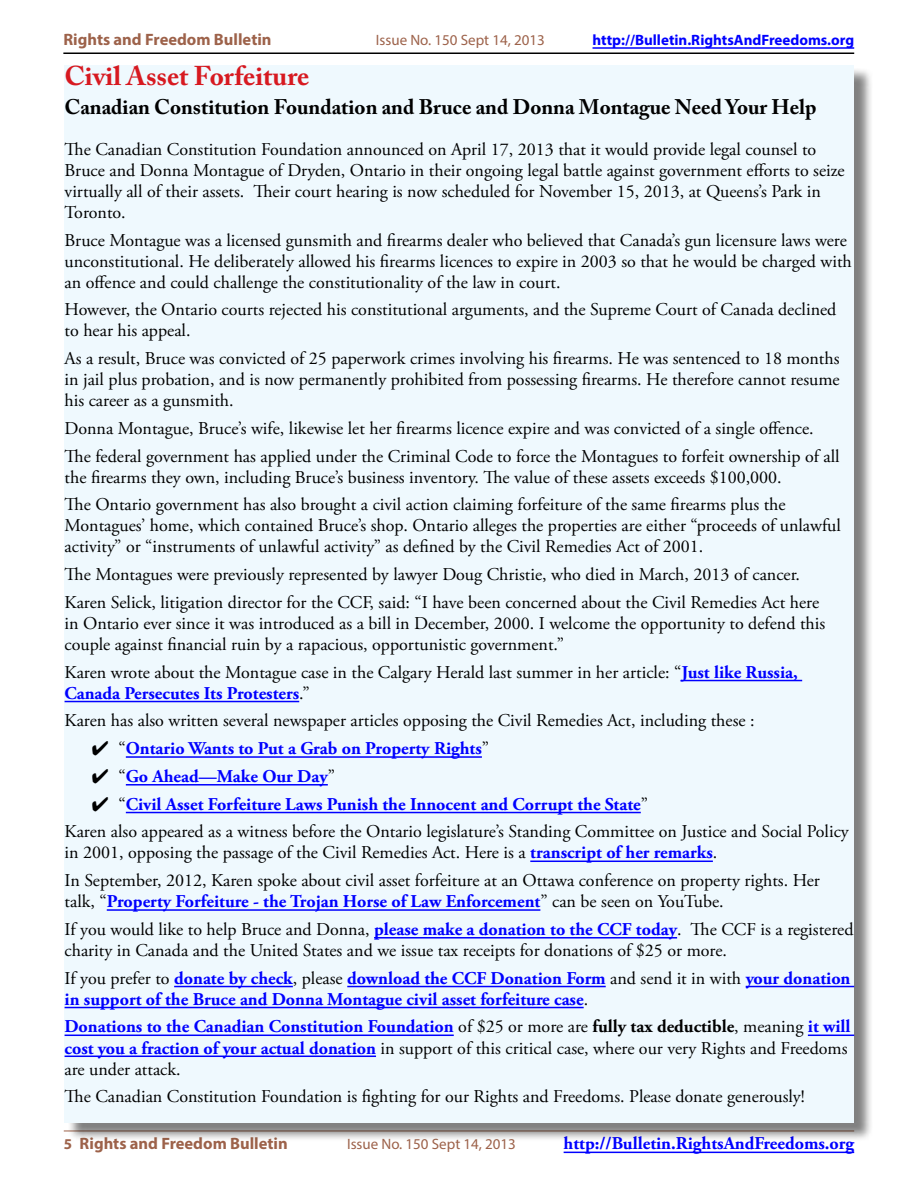
<style>
.page{position:relative;width:918px;height:1188px;background:#fff}
.page>*{position:absolute;margin:0;border:0;box-sizing:border-box;transform-origin:0 0}
.t1{font:700 27px "Adobe Caslon Pro";color:#d71920}
.t2{font:700 21px "Adobe Caslon Pro";color:#000}
.t3{font:18px/21px "Adobe Garamond Pro";color:#000}
.t4{font:700 18px/27.8px "Adobe Garamond Pro";color:#00f}
.t5{font:700 16.5px "Myriad Pro";color:#9d624a}
.t6{font:15px "Myriad Pro";color:#9d624a}
.t7{font:700 15px "Myriad Pro";color:#00f}
.s1{font-weight:700;color:#00f}
.s2{font-weight:400;color:#000}
.s3{color:#000}
.s4{font-size:15px}
</style>
<div class="page">
<hr style="left:63px;top:52px;width:791px;height:2px;background:#000">
<hr style="left:593px;top:47px;width:261px;height:2px;background:#00f">
<hr style="left:64px;top:1131px;width:790px;height:1px;background:#9d624a">
<hr style="left:564px;top:1152px;width:290px;height:1px;background:#00f">
<div style="left:67px;top:68px;width:806px;height:1074px;background:#000;opacity:.5"></div>
<div style="left:65px;top:65px;width:789px;height:1057px;background:#eff9fe"></div>
<hr style="left:681px;top:680px;width:121px;height:1px;background:#00f">
<hr style="left:65px;top:701px;width:234px;height:1px;background:#00f">
<hr style="left:126px;top:756px;width:356px;height:2px;background:#00f">
<hr style="left:126px;top:784px;width:202px;height:2px;background:#00f">
<hr style="left:126px;top:812px;width:515px;height:1px;background:#00f">
<hr style="left:530px;top:861px;width:183px;height:1px;background:#00f">
<hr style="left:107px;top:909px;width:433px;height:2px;background:#00f">
<hr style="left:374px;top:937px;width:303px;height:2px;background:#00f">
<hr style="left:174px;top:986px;width:119px;height:1px;background:#00f">
<hr style="left:347px;top:986px;width:259px;height:1px;background:#00f">
<hr style="left:746px;top:986px;width:108px;height:1px;background:#00f">
<hr style="left:65px;top:1007px;width:519px;height:1px;background:#00f">
<hr style="left:65px;top:1035px;width:389px;height:1px;background:#00f">
<hr style="left:808px;top:1035px;width:46px;height:1px;background:#00f">
<hr style="left:65px;top:1056px;width:311px;height:1px;background:#00f">
<p class="t5" style="left:63px;top:29px;width:210px">Rights and Freedom Bulletin</p>
<p class="t6" style="left:376px;top:31px;width:170px">Issue No. 150 Sept 14, 2013</p>
<p class="t7" style="left:593px;top:30px;width:263px">http://Bulletin.RightsAndFreedoms.org</p>
<h1 class="t1" style="left:65px;top:60px;width:246px">Civil Asset Forfeiture</h1>
<p class="t2" style="left:65px;top:94px;width:754px">Canadian Constitution Foundation and Bruce and Donna Montague Need Your Help</p>
<p class="t3" style="left:65px;top:139px;width:782px">The Canadian Constitution Foundation announced on April 17, 2013 that it would provide legal counsel to Bruce and Donna Montague of Dryden, Ontario in their ongoing legal battle against government efforts to seize virtually all of their assets. Their court hearing is now scheduled for November 15, 2013, at Queens’s Park in Toronto.</p>
<p class="t3" style="left:65px;top:230px;width:789px">Bruce Montague was a licensed gunsmith and firearms dealer who believed that Canada’s gun licensure laws were unconstitutional. He deliberately allowed his firearms licences to expire in 2003 so that he would be charged with an offence and could challenge the constitutionality of the law in court.</p>
<p class="t3" style="left:65px;top:300px;width:773px">However, the Ontario courts rejected his constitutional arguments, and the Supreme Court of Canada declined to hear his appeal.</p>
<p class="t3" style="left:65px;top:349px;width:777px;text-align:justify">As a result, Bruce was convicted of 25 paperwork crimes involving his firearms. He was sentenced to 18 months in jail plus probation, and is now permanently prohibited from possessing firearms. He therefore cannot resume his career as a gunsmith.</p>
<p class="t3" style="left:65px;top:415px;width:777px;line-height:27.8px">Donna Montague, Bruce’s wife, likewise let her firearms licence expire and was convicted of a single offence.<br>The federal government has applied under the Criminal Code to force the Montagues to forfeit ownership of all</p>
<p class="t3" style="left:65px;top:464px;width:723px;line-height:27.8px">the firearms they own, including Bruce’s business inventory. The value of these assets exceeds $100,000.<br>The Ontario government has also brought a civil action claiming forfeiture of the same firearms plus the</p>
<p class="t3" style="left:65px;top:516px;width:778px">Montagues’ home, which contained Bruce’s shop. Ontario alleges the properties are either “proceeds of unlawful activity” or “instruments of unlawful activity” as defined by the Civil Remedies Act of 2001.</p>
<p class="t3" style="left:65px;top:561px;width:756px;line-height:27.8px">The Montagues were previously represented by lawyer Doug Christie, who died in March, 2013 of cancer.<br>Karen Selick, litigation director for the CCF, said: “I have been concerned about the Civil Remedies Act here</p>
<p class="t3" style="left:65px;top:613px;width:762px">in Ontario ever since it was introduced as a bill in December, 2000. I welcome the opportunity to defend this couple against financial ruin by a rapacious, opportunistic government.”</p>
<p class="t3" style="left:65px;top:662px;width:735px">Karen wrote about the Montague case in the Calgary Herald last summer in her article: “<span class="s1">Just like Russia,<br>Canada Persecutes Its Protesters</span>.”</p>
<p class="t3" style="left:65px;top:711px;width:692px">Karen has also written several newspaper articles opposing the Civil Remedies Act, including these :</p>
<p class="t4" style="left:119px;top:735px;width:372px"><span class="s2">“</span>Ontario Wants to Put a Grab on Property Rights<span class="s2">”</span></p>
<p class="t4" style="left:119px;top:763px;width:218px"><span class="s2">“</span>Go Ahead—Make Our Day<span class="s2">”</span></p>
<p class="t4" style="left:119px;top:790px;width:531px"><span class="s2">“</span>Civil Asset Forfeiture Laws Punish the Innocent and Corrupt the State<span class="s2">”</span></p>
<p class="t3" style="left:65px;top:822px;width:786px">Karen also appeared as a witness before the Ontario legislature’s Standing Committee on Justice and Social Policy</p>
<p class="t3" style="left:65px;top:840px;width:757px;line-height:27.8px">in 2001, opposing the passage of the Civil Remedies Act. Here is a <span class="s1">transcript of her remarks</span>.<br>In September, 2012, Karen spoke about civil asset forfeiture at an Ottawa conference on property rights. Her</p>
<p class="t4" style="left:65px;top:888px;width:790px"><span class="s2">talk, “</span>Property Forfeiture - the Trojan Horse of Law Enforcement<span class="s2">” can be seen on YouTube.<br>If you would like to help Bruce and Donna,</span> please make a donation to the CCF today<span class="s2">. The CCF is a registered</span></p>
<p class="t3" style="left:65px;top:937px;width:787px;line-height:27.8px">charity in Canada and the United States and we issue tax receipts for donations of $25 or more.<br>If you prefer to <span class="s1">donate by check</span>, please <span class="s1">download the CCF Donation Form</span> and send it in with <span class="s1">your donation</span></p>
<p class="t4" style="left:65px;top:985px;width:788px">in support of the Bruce and Donna Montague civil asset forfeiture case<span class="s2">.<br></span>Donations to the Canadian Constitution Foundation <span class="s2">of $25 or more are</span> <span class="s3">fully tax deductible</span><span class="s2">, meaning</span> it will</p>
<p class="t3" style="left:65px;top:1038px;width:785px"><span class="s1">cost you a fraction of your actual donation</span> in support of this critical case, where our very Rights and Freedoms are under attack.</p>
<p class="t3" style="left:65px;top:1087px;width:742px">The Canadian Constitution Foundation is fighting for our Rights and Freedoms. Please donate generously!</p>
<p class="t5" style="left:64px;top:1133px;width:226px"><span class="s4">5</span> Rights and Freedom Bulletin</p>
<p class="t6" style="left:347px;top:1135px;width:170px">Issue No. 150 Sept 14, 2013</p>
<p class="t4" style="left:564px;top:1130px;width:292px">http://Bulletin.RightsAndFreedoms.org</p>
</div>
